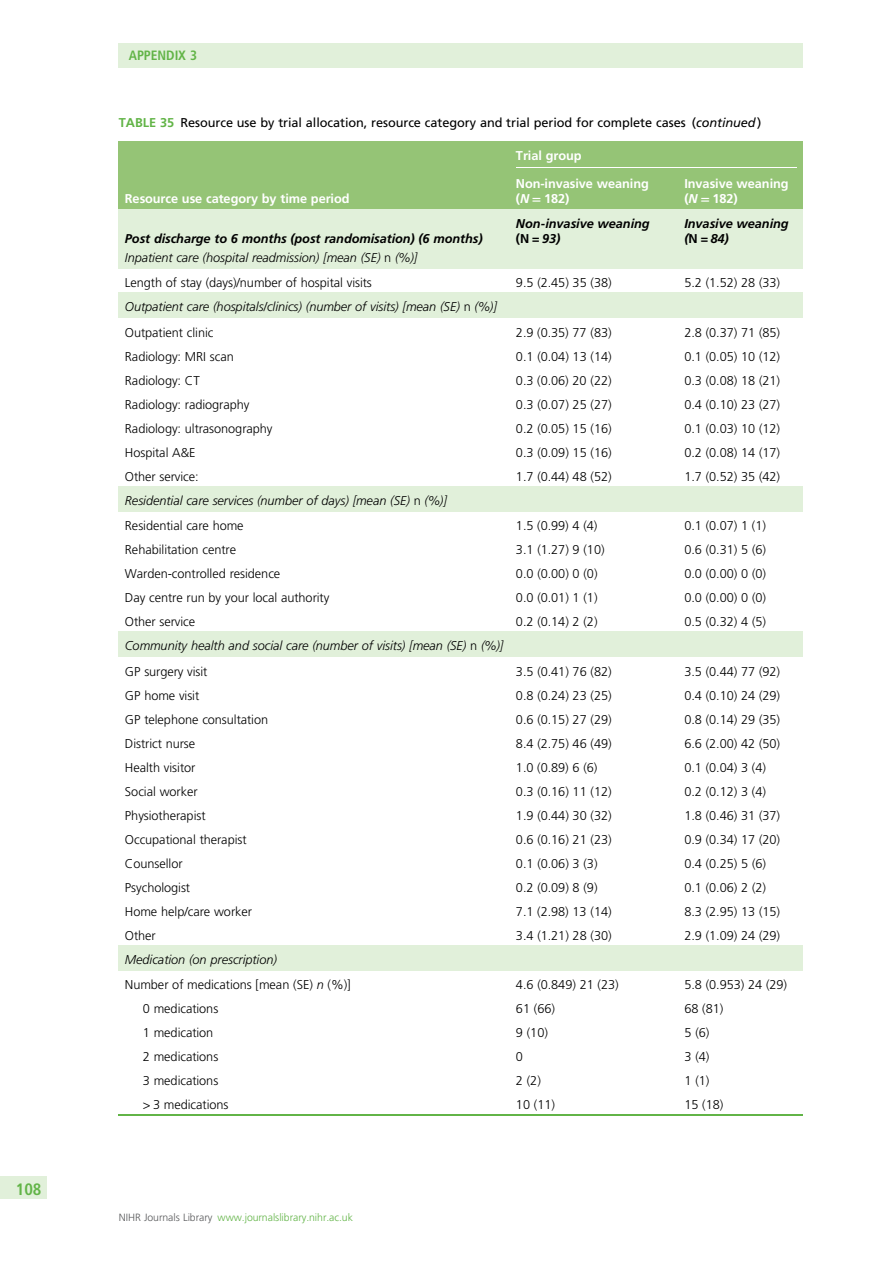
<style>
.page{position:relative;width:893px;height:1263px;background:#fff}
.page>*{position:absolute;margin:0;border:0;box-sizing:border-box;transform-origin:0 0}
.t1{font:16.5px "Adv TT24 c 3 cae 3.B";color:#62b447}
.t2{font:13.5px "Adv TT24 c 3 cae 3.B";color:#62b447}
.t3{font:12.75px "Adv T Tebabd 7 da";color:#000}
.t4{font:12.75px "Adv TT49 bbc 31 f.I";color:#000}
.t5{font:12.75px/15px "Adv TT1 a 8 a 9 c 4 a.BI";color:#000}
.t6{font:12.75px "Adv TT118 e 7927";color:#000}
.t7{font:12.75px/27px "Adv TT6 c 1 def 61.B";color:#fff}
.t8{font:10.5px "Adv T Tebabd 7 da";color:#62b447}
.s1{font-family:"Adv TT6 c 1 def 61.B";color:#62b447}
.s2{font-family:"Adv T Tffbb 85 e 5.I"}
.s3{font-family:"Adv TT1 a 8 a 9 c 4 a.BI"}
.s4{font-family:"Adv TT8 b 40 f 9 c 2.B"}
.s5{font-family:"Adv TT6 c 1 def 61.B"}
.s6{font-family:"Adv T Tebabd 7 da"}
.s7{font-family:"Adv TT49 bbc 31 f.I"}
.s8{color:#58595b}
</style>
<div class="page">
<div style="left:119px;top:141px;width:397px;height:68px;background:#95c476"></div>
<div style="left:483px;top:141px;width:320px;height:27px;background:#95c476"></div>
<div style="left:483px;top:168px;width:201px;height:41px;background:#95c476"></div>
<div style="left:651px;top:168px;width:152px;height:41px;background:#95c476"></div>
<div style="left:119px;top:209px;width:397px;height:34px;background:#e1f0da"></div>
<div style="left:483px;top:209px;width:201px;height:34px;background:#e1f0da"></div>
<div style="left:651px;top:209px;width:152px;height:34px;background:#e1f0da"></div>
<div style="left:119px;top:243px;width:684px;height:25px;background:#e1f0da"></div>
<div style="left:119px;top:293px;width:684px;height:25px;background:#e1f0da"></div>
<div style="left:119px;top:486px;width:684px;height:26px;background:#e1f0da"></div>
<div style="left:119px;top:632px;width:684px;height:25px;background:#e1f0da"></div>
<div style="left:119px;top:945px;width:684px;height:25px;background:#e1f0da"></div>
<hr style="left:119px;top:1115px;width:684px;height:1px;background:#62b447">
<hr style="left:516px;top:167px;width:281px;height:1px;background:#fff">
<div style="left:119px;top:44px;width:684px;height:24px;background:#e1f0da"></div>
<div style="left:0;top:1176px;width:47px;height:23px;background:#e1f0da"></div>
<p class="t1" style="left:16px;top:1183px;width:27px">108</p>
<p class="t2" style="left:129px;top:51px;width:70px">APPENDIX 3</p>
<p class="t6" style="left:119px;top:118px;width:644px"><span class="s1">TABLE 35</span> Resource use by trial allocation, resource category and trial period for complete cases (<span class="s2">continued</span>)</p>
<p class="t7" style="left:125px;top:186px;width:226px">Resource use category by time period</p>
<p class="t5" style="left:125px;top:232px;width:359px">Post discharge to 6 months (post randomisation) (6 months)</p>
<p class="t7" style="left:516px;top:144px;width:134px">Trial group<br>Non-invasive weaning</p>
<p class="t7" style="left:516px;top:186px;width:55px">(<span class="s3">N</span> <span class="s4">=</span> 182)</p>
<p class="t7" style="left:684px;top:177px;width:106px;line-height:15px">Invasive weaning (<span class="s3">N</span> <span class="s4">=</span> 182)</p>
<p class="t5" style="left:516px;top:217px;width:135px">Non-invasive weaning <span class="s5">(N</span> = 93)</p>
<p class="t5" style="left:684px;top:217px;width:106px">Invasive weaning (<span class="s5">N</span> = 84)</p>
<p class="t4" style="left:125px;top:252px;width:294px">Inpatient care (hospital readmission) [mean (SE) <span class="s6">n</span> (%)]</p>
<p class="t3" style="left:125px;top:278px;width:248px">Length of stay (days)/number of hospital visits</p>
<p class="t3" style="left:516px;top:278px;width:97px">9.5 (2.45) 35 (38)</p>
<p class="t3" style="left:684px;top:278px;width:97px">5.2 (1.52) 28 (33)</p>
<p class="t4" style="left:125px;top:302px;width:373px">Outpatient care (hospitals/clinics) (number of visits) [mean (SE) <span class="s6">n</span> (%)]</p>
<p class="t3" style="left:125px;top:327px;width:90px">Outpatient clinic</p>
<p class="t3" style="left:516px;top:327px;width:97px">2.9 (0.35) 77 (83)</p>
<p class="t3" style="left:684px;top:327px;width:97px">2.8 (0.37) 71 (85)</p>
<p class="t3" style="left:125px;top:351px;width:110px">Radiology: MRI scan</p>
<p class="t3" style="left:516px;top:351px;width:97px">0.1 (0.04) 13 (14)</p>
<p class="t3" style="left:684px;top:351px;width:97px">0.1 (0.05) 10 (12)</p>
<p class="t3" style="left:125px;top:375px;width:76px">Radiology: CT</p>
<p class="t3" style="left:516px;top:375px;width:97px">0.3 (0.06) 20 (22)</p>
<p class="t3" style="left:684px;top:375px;width:97px">0.3 (0.08) 18 (21)</p>
<p class="t3" style="left:125px;top:399px;width:126px">Radiology: radiography</p>
<p class="t3" style="left:516px;top:399px;width:97px">0.3 (0.07) 25 (27)</p>
<p class="t3" style="left:684px;top:399px;width:97px">0.4 (0.10) 23 (27)</p>
<p class="t3" style="left:125px;top:423px;width:149px">Radiology: ultrasonography</p>
<p class="t3" style="left:516px;top:423px;width:97px">0.2 (0.05) 15 (16)</p>
<p class="t3" style="left:684px;top:423px;width:97px">0.1 (0.03) 10 (12)</p>
<p class="t3" style="left:125px;top:447px;width:72px">Hospital A&amp;E</p>
<p class="t3" style="left:516px;top:447px;width:97px">0.3 (0.09) 15 (16)</p>
<p class="t3" style="left:684px;top:447px;width:97px">0.2 (0.08) 14 (17)</p>
<p class="t3" style="left:125px;top:471px;width:75px">Other service:</p>
<p class="t3" style="left:516px;top:471px;width:97px">1.7 (0.44) 48 (52)</p>
<p class="t3" style="left:684px;top:471px;width:97px">1.7 (0.52) 35 (42)</p>
<p class="t4" style="left:125px;top:495px;width:323px">Residential care services (number of days) [mean (SE) <span class="s6">n</span> (%)]</p>
<p class="t3" style="left:125px;top:521px;width:120px">Residential care home</p>
<p class="t3" style="left:516px;top:521px;width:83px">1.5 (0.99) 4 (4)</p>
<p class="t3" style="left:684px;top:521px;width:83px">0.1 (0.07) 1 (1)</p>
<p class="t3" style="left:125px;top:545px;width:113px">Rehabilitation centre</p>
<p class="t3" style="left:516px;top:545px;width:90px">3.1 (1.27) 9 (10)</p>
<p class="t3" style="left:684px;top:545px;width:83px">0.6 (0.31) 5 (6)</p>
<p class="t3" style="left:125px;top:569px;width:157px">Warden-controlled residence</p>
<p class="t3" style="left:516px;top:569px;width:83px">0.0 (0.00) 0 (0)</p>
<p class="t3" style="left:684px;top:569px;width:83px">0.0 (0.00) 0 (0)</p>
<p class="t3" style="left:125px;top:593px;width:206px">Day centre run by your local authority</p>
<p class="t3" style="left:516px;top:593px;width:83px">0.0 (0.01) 1 (1)</p>
<p class="t3" style="left:684px;top:593px;width:83px">0.0 (0.00) 0 (0)</p>
<p class="t3" style="left:125px;top:617px;width:72px">Other service</p>
<p class="t3" style="left:516px;top:617px;width:83px">0.2 (0.14) 2 (2)</p>
<p class="t3" style="left:684px;top:617px;width:83px">0.5 (0.32) 4 (5)</p>
<p class="t4" style="left:125px;top:641px;width:380px">Community health and social care (number of visits) [mean (SE) <span class="s6">n</span> (%)]</p>
<p class="t3" style="left:125px;top:666px;width:84px">GP surgery visit</p>
<p class="t3" style="left:516px;top:666px;width:97px">3.5 (0.41) 76 (82)</p>
<p class="t3" style="left:684px;top:666px;width:97px">3.5 (0.44) 77 (92)</p>
<p class="t3" style="left:125px;top:690px;width:76px">GP home visit</p>
<p class="t3" style="left:516px;top:690px;width:97px">0.8 (0.24) 23 (25)</p>
<p class="t3" style="left:684px;top:690px;width:97px">0.4 (0.10) 24 (29)</p>
<p class="t3" style="left:125px;top:714px;width:145px">GP telephone consultation</p>
<p class="t3" style="left:516px;top:714px;width:97px">0.6 (0.15) 27 (29)</p>
<p class="t3" style="left:684px;top:714px;width:97px">0.8 (0.14) 29 (35)</p>
<p class="t3" style="left:125px;top:738px;width:72px">District nurse</p>
<p class="t3" style="left:516px;top:738px;width:97px">8.4 (2.75) 46 (49)</p>
<p class="t3" style="left:684px;top:738px;width:97px">6.6 (2.00) 42 (50)</p>
<p class="t3" style="left:125px;top:762px;width:72px">Health visitor</p>
<p class="t3" style="left:516px;top:762px;width:83px">1.0 (0.89) 6 (6)</p>
<p class="t3" style="left:684px;top:762px;width:83px">0.1 (0.04) 3 (4)</p>
<p class="t3" style="left:125px;top:786px;width:74px">Social worker</p>
<p class="t3" style="left:516px;top:786px;width:97px">0.3 (0.16) 11 (12)</p>
<p class="t3" style="left:684px;top:786px;width:83px">0.2 (0.12) 3 (4)</p>
<p class="t3" style="left:125px;top:810px;width:82px">Physiotherapist</p>
<p class="t3" style="left:516px;top:810px;width:97px">1.9 (0.44) 30 (32)</p>
<p class="t3" style="left:684px;top:810px;width:97px">1.8 (0.46) 31 (37)</p>
<p class="t3" style="left:125px;top:834px;width:123px">Occupational therapist</p>
<p class="t3" style="left:516px;top:834px;width:97px">0.6 (0.16) 21 (23)</p>
<p class="t3" style="left:684px;top:834px;width:97px">0.9 (0.34) 17 (20)</p>
<p class="t3" style="left:125px;top:858px;width:59px">Counsellor</p>
<p class="t3" style="left:516px;top:858px;width:83px">0.1 (0.06) 3 (3)</p>
<p class="t3" style="left:684px;top:858px;width:83px">0.4 (0.25) 5 (6)</p>
<p class="t3" style="left:125px;top:882px;width:67px">Psychologist</p>
<p class="t3" style="left:516px;top:882px;width:83px">0.2 (0.09) 8 (9)</p>
<p class="t3" style="left:684px;top:882px;width:83px">0.1 (0.06) 2 (2)</p>
<p class="t3" style="left:125px;top:906px;width:129px">Home help/care worker</p>
<p class="t3" style="left:516px;top:906px;width:97px">7.1 (2.98) 13 (14)</p>
<p class="t3" style="left:684px;top:906px;width:97px">8.3 (2.95) 13 (15)</p>
<p class="t3" style="left:125px;top:930px;width:32px">Other</p>
<p class="t3" style="left:516px;top:930px;width:97px">3.4 (1.21) 28 (30)</p>
<p class="t3" style="left:684px;top:930px;width:97px">2.9 (1.09) 24 (29)</p>
<p class="t4" style="left:125px;top:954px;width:153px">Medication (on prescription)</p>
<p class="t3" style="left:125px;top:980px;width:227px">Number of medications [mean (SE) <span class="s7">n</span> (%)]</p>
<p class="t3" style="left:516px;top:980px;width:104px">4.6 (0.849) 21 (23)</p>
<p class="t3" style="left:684px;top:980px;width:104px">5.8 (0.953) 24 (29)</p>
<p class="t3" style="left:143px;top:1004px;width:77px">0 medications</p>
<p class="t3" style="left:516px;top:1004px;width:40px">61 (66)</p>
<p class="t3" style="left:684px;top:1004px;width:40px">68 (81)</p>
<p class="t3" style="left:143px;top:1028px;width:72px">1 medication</p>
<p class="t3" style="left:516px;top:1028px;width:33px">9 (10)</p>
<p class="t3" style="left:684px;top:1028px;width:26px">5 (6)</p>
<p class="t3" style="left:143px;top:1052px;width:77px">2 medications</p>
<p class="t3" style="left:516px;top:1052px;width:9px">0</p>
<p class="t3" style="left:684px;top:1052px;width:26px">3 (4)</p>
<p class="t3" style="left:143px;top:1076px;width:77px">3 medications</p>
<p class="t3" style="left:516px;top:1076px;width:26px">2 (2)</p>
<p class="t3" style="left:684px;top:1076px;width:26px">1 (1)</p>
<p class="t3" style="left:143px;top:1100px;width:87px">&gt; 3 medications</p>
<p class="t3" style="left:516px;top:1100px;width:40px">10 (11)</p>
<p class="t3" style="left:684px;top:1100px;width:40px">15 (18)</p>
<p class="t8" style="left:119px;top:1213px;width:236px"><span class="s8">NIHR Journals Library</span> www.journalslibrary.nihr.ac.uk</p>
</div>
